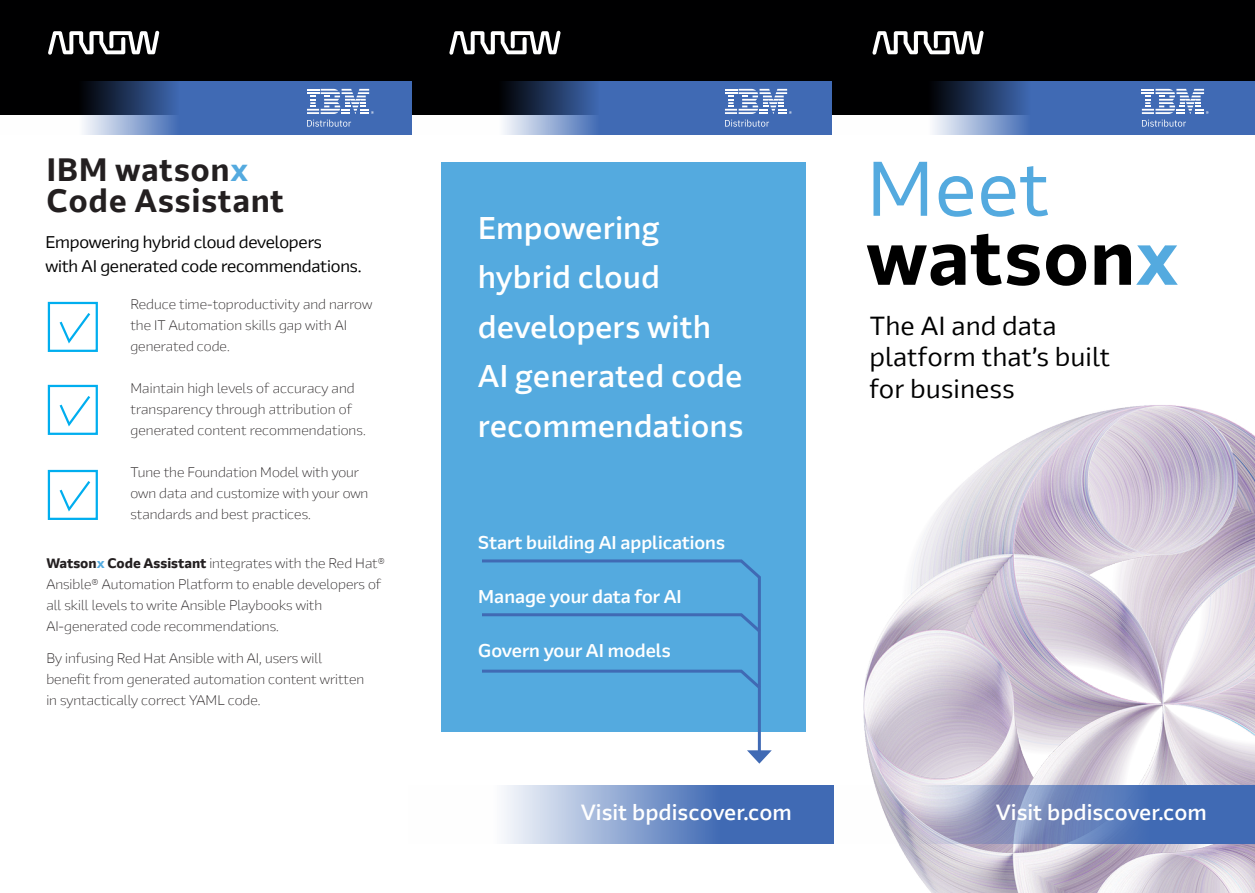
<style>
.page{position:relative;width:1255px;height:893px;background:#fff}
.page>*{position:absolute;margin:0;border:0;box-sizing:border-box;transform-origin:0 0}
.t1{font:700 75.6px/69px "Arrow Text";color:#000}
.t2{font:700 31.5px/31.5px "Arrow Text";letter-spacing:.015em;color:#231f20}
.t3{font:500 30.6px/49.5px "Arrow Text";color:#fff}
.t4{font:25.5px/31.5px "Arrow Text";color:#000001}
.t5{font:500 21.45px "Arrow Text";color:#fff}
.t6{font:500 18px "Arrow Display";color:#fff}
.t7{font:16.5px/24px "Arrow Display";letter-spacing:-.01em;color:#000001}
.t8{font:300 13.5px/21px "Arrow Display";color:#231f20}
.s1{color:#54aadf}
.s2{font-weight:700}
.s3{font-weight:700;color:#54aadf}
.s4{font-weight:400;color:#54aadf}
</style>
<div class="page">
<img style="left:863px;top:405px;width:391px;height:488px">
<div style="left:0;top:0;width:1254px;height:115px;background:#000001"></div>
<svg style="left:933px;top:82px;width:321px;height:53px;background:#4568a6"></svg>
<svg style="left:411px;top:82px;width:420px;height:53px;fill:#406ab4"></svg>
<svg style="left:84px;top:82px;width:327px;height:53px;background:#4468a6"></svg>
<svg style="left:872px;top:31px;width:111px;height:24px"></svg>
<svg style="left:449px;top:31px;width:111px;height:24px"></svg>
<svg style="left:48px;top:31px;width:111px;height:24px"></svg>
<svg style="left:1141px;top:120px;width:44px;height:7px"></svg>
<svg style="left:1141px;top:89px;width:67px;height:25px;background:#89a3d0"></svg>
<svg style="left:725px;top:120px;width:44px;height:7px"></svg>
<svg style="left:725px;top:89px;width:66px;height:25px;background:#8aa4d1"></svg>
<svg style="left:307px;top:120px;width:44px;height:7px"></svg>
<svg style="left:307px;top:89px;width:67px;height:25px;background:#89a3d0"></svg>
<svg style="left:504px;top:785px;width:325px;height:58px;background:#7c98cb"></svg>
<svg style="left:829px;top:785px;width:425px;height:58px;background:#8699c6"></svg>
<div style="left:48px;top:302px;width:50px;height:50px;border:2px solid #00aeef"></div>
<div style="left:48px;top:385px;width:50px;height:50px;border:2px solid #00aeef"></div>
<div style="left:48px;top:470px;width:50px;height:50px;border:2px solid #00aeef"></div>
<svg style="left:59px;top:313px;width:32px;height:31px"></svg>
<svg style="left:59px;top:396px;width:32px;height:31px"></svg>
<svg style="left:59px;top:481px;width:32px;height:31px"></svg>
<div style="left:441px;top:162px;width:365px;height:569px;background:#54aadf"></div>
<svg style="left:479px;top:559px;width:283px;height:191px"></svg>
<svg style="left:747px;top:750px;width:24px;height:14px"></svg>
<svg style="left:479px;top:612px;width:283px;height:23px"></svg>
<svg style="left:479px;top:668px;width:283px;height:24px"></svg>
<p class="t2" style="left:46px;top:154px;width:239px">IBM watson<span class="s1">x<br></span>Code Assistant</p>
<p class="t7" style="left:45px;top:230px;width:318px">Empowering hybrid cloud developers<br>with AI generated code recommendations.</p>
<p class="t8" style="left:130px;top:294px;width:243px">Reduce time-toproductivity and narrow the IT Automation skills gap with AI generated code.</p>
<p class="t8" style="left:130px;top:378px;width:226px">Maintain high levels of accuracy and</p>
<p class="t8" style="left:130px;top:399px;width:237px">transparency through attribution of generated content recommendations.</p>
<p class="t8" style="left:130px;top:462px;width:239px">Tune the Foundation Model with your own data and customize with your own</p>
<p class="t8" style="left:130px;top:504px;width:182px">standards and best practices.</p>
<p class="t8" style="left:46px;top:553px;width:340px"><span class="s2">Watson</span><span class="s3">x</span> <span class="s2">Code Assistant</span> integrates with the Red Hat® Ansible® Automation Platform to enable developers of all skill levels to write Ansible Playbooks with AI-generated code recommendations.</p>
<p class="t8" style="left:46px;top:647px;width:319px">By infusing Red Hat Ansible with AI, users will benefit from generated automation content written in syntactically correct YAML code.</p>
<p class="t3" style="left:478px;top:203px;width:267px">Empowering hybrid cloud developers with<br>AI generated code recommendations</p>
<p class="t6" style="left:478px;top:531px;width:248px">Start building AI applications</p>
<p class="t6" style="left:478px;top:585px;width:205px">Manage your data for AI</p>
<p class="t6" style="left:478px;top:639px;width:194px">Govern your AI models</p>
<p class="t1" style="left:866px;top:155px;width:314px"><span class="s4">Meet </span>watson<span class="s1">x</span></p>
<p class="t4" style="left:869px;top:310px;width:242px">The AI and data platform that’s built for business</p>
<p class="t5" style="left:580px;top:798px;width:213px">Visit bpdiscover.com</p>
<p class="t5" style="left:995px;top:798px;width:213px">Visit bpdiscover.com</p>
</div>
